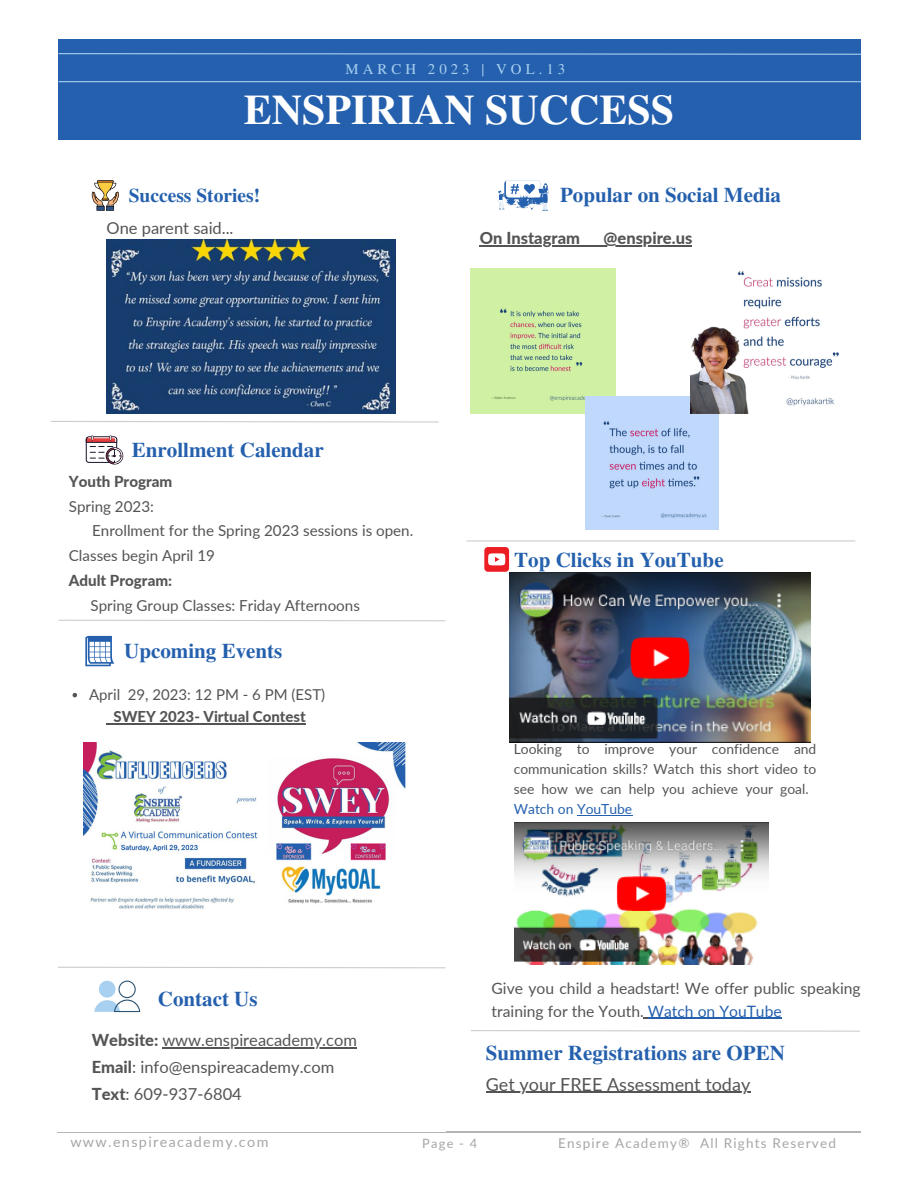
<style>
.page{position:relative;width:918px;height:1188px;background:#fff}
.page>*{position:absolute;margin:0;border:0;box-sizing:border-box;transform-origin:0 0}
.t1{font:700 42px "Te X Gyre Termes";color:#fff}
.t2{font:700 21px "Te X Gyre Termes";color:#2460ad}
.t3{font:700 19.5px "Te X Gyre Termes";color:#2460ad}
.t4{font:18px "Lato";color:#545454}
.t5{font:16.5px "Lato";color:#545454}
.t6{font:800 16.5px "Lato";color:#545454}
.t7{font:15.6px/22.5px "Lato";color:#545454}
.t8{font:15.15px/24.9px "Lato";color:#545454}
.t9{font:800 15.15px "Lato";color:#545454}
.t10{font:15px "Lato";color:#545454}
.t11{font:800 15px "Lato";color:#545454}
.t12{font:14.85px "Te X Gyre Termes";letter-spacing:.27em;color:#a8d0f0}
.t13{font:14.25px "Lato";letter-spacing:.095em;color:#a6a6a6}
.t14{font:13.8px/19.8px "Lato";color:#545454}
.t15{font:13.5px "Lato";letter-spacing:.09em;color:#a6a6a6}
.t16{font:12.9px "Lato";color:#a6a6a6}
.s1{color:#2460ad}
.s2{font-weight:800}
</style>
<div class="page">
<div style="left:59px;top:40px;width:802px;height:100px;background:#2460ad"></div>
<hr style="left:57px;top:1132px;width:803px;height:1px;background:#000">
<svg style="left:85px;top:636px;width:29px;height:30px"></svg>
<svg style="left:484px;top:547px;width:25px;height:25px"></svg>
<svg style="left:498px;top:180px;width:51px;height:31px"></svg>
<svg style="left:92px;top:180px;width:27px;height:31px"></svg>
<svg style="left:86px;top:435px;width:37px;height:29px"></svg>
<svg style="left:94px;top:981px;width:46px;height:31px"></svg>
<svg style="left:471px;top:1030px;width:389px;height:2px"></svg>
<svg style="left:50px;top:421px;width:389px;height:2px"></svg>
<svg style="left:58px;top:619px;width:387px;height:3px"></svg>
<hr style="left:467px;top:540px;width:388px;height:2px;background:#545454">
<svg style="left:58px;top:966px;width:388px;height:3px"></svg>
<svg style="left:58px;top:53px;width:804px;height:2px"></svg>
<hr style="left:59px;top:81px;width:802px;height:1px;background:#a8d0f0">
<img style="left:107px;top:239px;width:289px;height:175px">
<hr style="left:577px;top:815px;width:55px;height:1px;background:#2460ad">
<img style="left:509px;top:573px;width:302px;height:169px">
<img style="left:515px;top:822px;width:253px;height:142px">
<img style="left:471px;top:268px;width:145px;height:145px">
<img style="left:586px;top:396px;width:133px;height:133px">
<img style="left:691px;top:271px;width:148px;height:142px">
<img style="left:83px;top:742px;width:322px;height:167px">
<hr style="left:162px;top:1047px;width:195px;height:1px;background:#545454">
<hr style="left:486px;top:1092px;width:264px;height:1px;background:#545454">
<svg style="left:73px;top:693px;width:4px;height:4px"></svg>
<hr style="left:113px;top:723px;width:193px;height:1px;background:#545454">
<hr style="left:480px;top:245px;width:100px;height:1px;background:#545454">
<svg style="left:580px;top:245px;width:24px;height:1px"></svg>
<hr style="left:604px;top:245px;width:88px;height:1px;background:#545454">
<hr style="left:648px;top:1018px;width:134px;height:1px;background:#2460ad">
<p class="t12" style="left:346px;top:58px;width:221px">MARCH 2023 | VOL.13</p>
<p class="t1" style="left:244px;top:77px;width:432px">ENSPIRIAN SUCCESS</p>
<p class="t3" style="left:129px;top:181px;width:133px">Success Stories!</p>
<p class="t2" style="left:560px;top:179px;width:222px">Popular on Social Media</p>
<p class="t5" style="left:107px;top:218px;width:129px">One parent said...</p>
<p class="t6" style="left:480px;top:228px;width:102px">On Instagram</p>
<p class="t6" style="left:604px;top:228px;width:90px">@enspire.us</p>
<p class="t2" style="left:132px;top:433px;width:193px">Enrollment Calendar</p>
<p class="t9" style="left:69px;top:472px;width:105px">Youth Program</p>
<p class="t8" style="left:69px;top:493px;width:87px">Spring 2023:</p>
<p class="t8" style="left:69px;top:518px;width:346px;text-indent:23px">Enrollment for the Spring 2023 sessions is open.<br>Classes begin April 19</p>
<p class="t9" style="left:69px;top:571px;width:105px">Adult Program:</p>
<p class="t8" style="left:90px;top:593px;width:271px">Spring Group Classes: Friday Afternoons</p>
<p class="t2" style="left:124px;top:635px;width:160px">Upcoming Events</p>
<p class="t10" style="left:89px;top:685px;width:238px">April 29, 2023: 12 PM - 6 PM (EST)</p>
<p class="t11" style="left:113px;top:707px;width:194px">SWEY 2023- Virtual Contest</p>
<p class="t2" style="left:158px;top:982px;width:101px">Contact Us</p>
<p class="t2" style="left:514px;top:543px;width:211px">Top Clicks in YouTube</p>
<p class="t14" style="left:514px;top:739px;width:304px">Looking to improve your confidence and communication skills? Watch this short video to see how we can help you achieve your goal.<br><span class="s1">Watch on YouTube</span></p>
<p class="t7" style="left:492px;top:977px;width:371px">Give you child a headstart! We offer public speaking training for the Youth. <span class="s1">Watch on YouTube</span></p>
<p class="t5" style="left:92px;top:1030px;width:267px"><span class="s2">Website:</span> www.enspireacademy.com</p>
<p class="t5" style="left:92px;top:1057px;width:244px"><span class="s2">Email</span>: info@enspireacademy.com</p>
<p class="t5" style="left:92px;top:1084px;width:152px"><span class="s2">Text</span>: 609-937-6804</p>
<p class="t13" style="left:70px;top:1133px;width:200px">www.enspireacademy.com</p>
<p class="t16" style="left:422px;top:1135px;width:56px">Page - 4</p>
<p class="t15" style="left:558px;top:1135px;width:279px">Enspire Academy® All Rights Reserved</p>
<p class="t2" style="left:486px;top:1037px;width:301px">Summer Registrations are OPEN</p>
<p class="t4" style="left:486px;top:1073px;width:266px">Get your FREE Assessment today</p>
</div>
